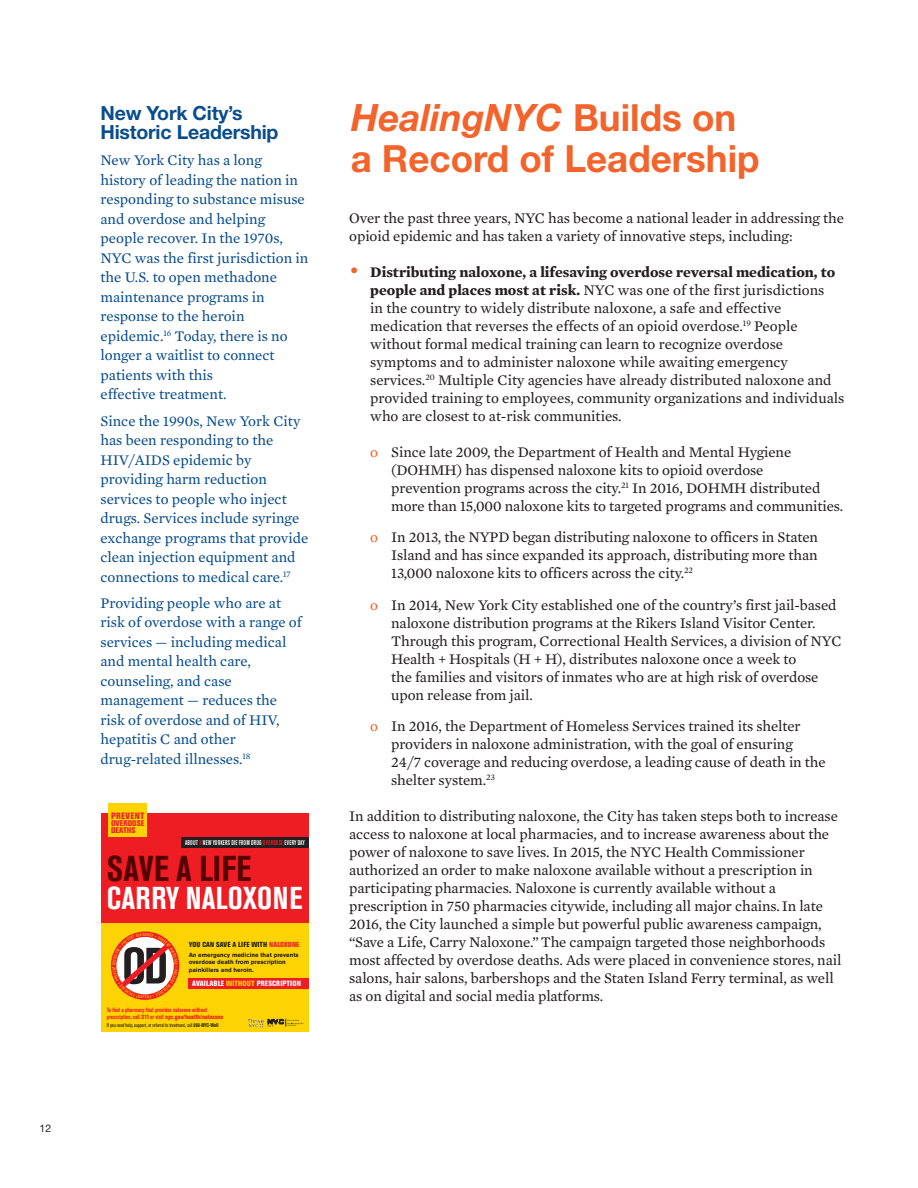
<style>
.page{position:relative;width:918px;height:1188px;background:#fff}
.page>*{position:absolute;margin:0;border:0;box-sizing:border-box;transform-origin:0 0}
.t1{font:700 37.5px/40.5px "Helvetica Neue";color:#f2642b}
.t2{font:700 condensed 35.55px "Akzidenz Grotesk BQ";letter-spacing:.01em;color:#520000}
.t3{font:700 condensed 31.35px "Akzidenz Grotesk BQ";letter-spacing:.01em;color:#fff}
.t4{font:700 19.5px/19.5px "Helvetica Neue";letter-spacing:-.01em;color:#094d8c}
.t5{font:15px/18px "Mercury Text G2";letter-spacing:-.005em;color:#231f20}
.t6{font:15px/19.5px "Mercury Text G2";color:#094d8c}
.t7{font:10.5px "Helvetica Neue";color:#231f20}
.t8{font:800 condensed 9.15px "Akzidenz Grotesk BQ";letter-spacing:.04em;color:#ee1d23}
.t9{font:800 condensed 8.25px/7.4px "Akzidenz Grotesk BQ";letter-spacing:.01em;color:#ee1d23}
.t10{font:800 condensed 7.65px "Akzidenz Grotesk BQ";letter-spacing:.02em;color:#fff}
.t11{font:800 condensed 7.35px "Akzidenz Grotesk BQ";letter-spacing:.02em;color:#231f20}
.t12{font:500 condensed 6.9px "Akzidenz Grotesk BQ";letter-spacing:.025em;color:#fff}
.t13{font:700 condensed 6px/6.8px "Akzidenz Grotesk BQ";letter-spacing:-.01em;color:#ee1d23}
.t14{font:700 6px/7.4px "Akzidenz Grotesk BQ";color:#231f20}
.t15{font:condensed 5.4px "Akzidenz Grotesk BQ";letter-spacing:-.01em;color:#231f20}
.s1{color:#ee1d23}
.s2{color:#fed304}
.s3{font-weight:800}
.s4{font-weight:700}
.s5{font-style:italic}
.s6{font-size:21px;color:#f2642b}
.s7{color:#f2642b}
</style>
<div class="page">
<div style="left:101px;top:814px;width:208px;height:218px;background:#fed304"></div>
<img style="left:247px;top:1018px;width:16px;height:9px">
<div style="left:101px;top:814px;width:208px;height:109px;background:#ee1d23"></div>
<div style="left:181px;top:837px;width:128px;height:10px;background:#231f20"></div>
<div style="left:109px;top:804px;width:38px;height:33px;background:#fed304"></div>
<div style="left:189px;top:978px;width:120px;height:11px;background:#ee1d23"></div>
<svg style="left:267px;top:1019px;width:37px;height:8px"></svg>
<svg style="left:112px;top:933px;width:66px;height:65px;background:#cd8566"></svg>
<p class="t7" style="left:40px;top:1121px;width:13px">12</p>
<h3 class="t4" style="left:100px;top:104px;width:180px">New York City’s<br>Historic Leadership</h3>
<p class="t6" style="left:100px;top:151px;width:209px">New York City has a long history of leading the nation in responding to substance misuse and overdose and helping people recover. In the 1970s,<br>NYC was the first jurisdiction in the U.S. to open methadone maintenance programs in response to the heroin epidemic.<sup>16</sup> Today, there is no longer a waitlist to connect patients with this<br>effective treatment.</p>
<p class="t6" style="left:100px;top:411px;width:209px">Since the 1990s, New York City has been responding to the<br>HIV/AIDS epidemic by providing harm reduction services to people who inject drugs. Services include syringe exchange programs that provide clean injection equipment and connections to medical care.<sup>17</sup></p>
<p class="t6" style="left:100px;top:593px;width:203px">Providing people who are at risk of overdose with a range of services — including medical and mental health care, counseling, and case management — reduces the risk of overdose and of HIV, hepatitis C and other drug-related illnesses.<sup>18</sup></p>
<p class="t8" style="left:111px;top:810px;width:35px">PREVENT</p>
<p class="t9" style="left:111px;top:820px;width:35px">OVERDOSE<br>DEATHS</p>
<p class="t12" style="left:185px;top:838px;width:121px">ABOUT <span class="s1">3</span> NEW YORKERS DIE FROM DRUG <span class="s1">OVERDOSE</span> EVERY DAY</p>
<h2 class="t2" style="left:107px;top:849px;width:146px">SAVE A LIFE</h2>
<h3 class="t3" style="left:107px;top:881px;width:197px">CARRY NALOXONE</h3>
<p class="t11" style="left:189px;top:940px;width:112px">YOU CAN SAVE A LIFE WITH <span class="s1">NALOXONE</span></p>
<p class="t14" style="left:189px;top:951px;width:111px">An emergency medicine that prevents overdose death from prescription painkillers and heroin.</p>
<p class="t10" style="left:192px;top:979px;width:110px">AVAILABLE <span class="s2">WITHOUT</span> PRESCRIPTION</p>
<p class="t13" style="left:107px;top:1007px;width:118px">To find a pharmacy that provides naloxone without prescription, call <span class="s3">311</span> or visit <span class="s3">nyc.gov/health/naloxone</span></p>
<p class="t15" style="left:107px;top:1022px;width:113px">If you need help, support, or referral to treatment, call <span class="s4">888-NYC-Well</span></p>
<h1 class="t1" style="left:351px;top:98px;width:410px"><span class="s5">HealingNYC</span> Builds on a Record of Leadership</h1>
<p class="t5" style="left:349px;top:209px;width:496px">Over the past three years, NYC has become a national leader in addressing the opioid epidemic and has taken a variety of innovative steps, including:</p>
<p class="t5" style="left:370px;top:263px;width:476px;text-indent:-21px"><span class="s6">•</span> <span class="s4">Distributing naloxone, a lifesaving overdose reversal medication, to people and places most at risk.</span> NYC was one of the first jurisdictions<br>in the country to widely distribute naloxone, a safe and effective medication that reverses the effects of an opioid overdose.<sup>19</sup> People without formal medical training can learn to recognize overdose symptoms and to administer naloxone while awaiting emergency services.<sup>20</sup> Multiple City agencies have already distributed naloxone and provided training to employees, community organizations and individuals who are closest to at-risk communities.</p>
<p class="t5" style="left:391px;top:443px;width:454px;text-indent:-21px"><span class="s7">o</span> Since late 2009, the Department of Health and Mental Hygiene (DOHMH) has dispensed naloxone kits to opioid overdose<br>prevention programs across the city.<sup>21</sup> In 2016, DOHMH distributed more than 15,000 naloxone kits to targeted programs and communities.</p>
<p class="t5" style="left:391px;top:528px;width:428px;text-align:justify;text-indent:-21px"><span class="s7">o</span> In 2013, the NYPD began distributing naloxone to officers in Staten Island and has since expanded its approach, distributing more than 13,000 naloxone kits to officers across the city.<sup>22</sup></p>
<p class="t5" style="left:391px;top:596px;width:452px;text-indent:-21px"><span class="s7">o</span> In 2014, New York City established one of the country’s first jail-based naloxone distribution programs at the Rikers Island Visitor Center.<br>Through this program, Correctional Health Services, a division of NYC Health + Hospitals (H + H), distributes naloxone once a week to<br>the families and visitors of inmates who are at high risk of overdose upon release from jail.</p>
<p class="t5" style="left:391px;top:717px;width:436px;text-indent:-21px"><span class="s7">o</span> In 2016, the Department of Homeless Services trained its shelter providers in naloxone administration, with the goal of ensuring 24/7 coverage and reducing overdose, a leading cause of death in the shelter system.<sup>23</sup></p>
<p class="t5" style="left:349px;top:807px;width:494px">In addition to distributing naloxone, the City has taken steps both to increase access to naloxone at local pharmacies, and to increase awareness about the power of naloxone to save lives. In 2015, the NYC Health Commissioner authorized an order to make naloxone available without a prescription in participating pharmacies. Naloxone is currently available without a prescription in 750 pharmacies citywide, including all major chains. In late 2016, the City launched a simple but powerful public awareness campaign, “Save a Life, Carry Naloxone.”The campaign targeted those neighborhoods most affected by overdose deaths. Ads were placed in convenience stores, nail salons, hair salons, barbershops and the Staten Island Ferry terminal, as well as on digital and social media platforms.</p>
</div>
